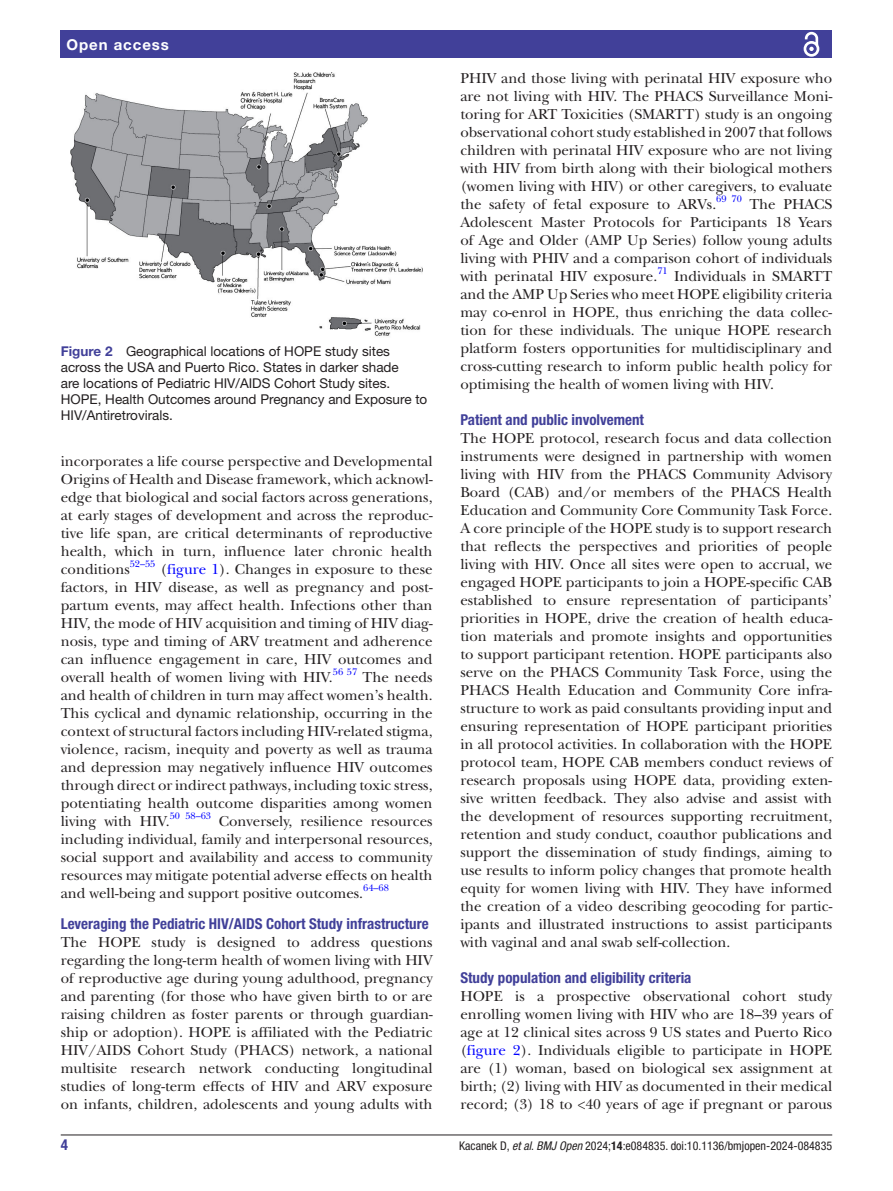
<style>
.page{position:relative;width:893px;height:1191px;background:#fff}
.page>*{position:absolute;margin:0;border:0;box-sizing:border-box;transform-origin:0 0}
.t1{font:15px/18px "New Baskerville";color:#231f20;text-align:justify}
.t2{font:700 condensed 15px "Helvetica Neue LT Std";color:#414099}
.t3{font:700 15px "Helvetica Neue LT Std";letter-spacing:.065em;color:#fff}
.t4{font:13.5px/16.2px "Helvetica Neue LT Std";color:#231f20}
.t5{font:condensed 12px "Helvetica Neue LT Std";color:#231f20}
.t6{font:9.9px "New Baskerville";color:#00f}
.s1{font-weight:700;color:#414099}
.s2{color:#00f}
.s3{font-style:italic}
.s4{font-weight:700}
</style>
<div class="page">
<hr style="left:61px;top:1134px;width:771px;height:1px;background:#231f20">
<div style="left:61px;top:31px;width:771px;height:27px;background:#414099"></div>
<svg style="left:803px;top:31px;width:17px;height:26px"></svg>
<img style="left:71px;top:73px;width:351px;height:263px">
<p class="t3" style="left:66px;top:35px;width:104px">Open access</p>
<p class="t4" style="left:61px;top:342px;width:368px"><span class="s1">Figure 2</span> Geographical locations of HOPE study sites across the USA and Puerto Rico. States in darker shade<br>are locations of Pediatric HIV/AIDS Cohort Study sites.<br>HOPE, Health Outcomes around Pregnancy and Exposure to HIV/Antiretrovirals.</p>
<p class="t1" style="left:61px;top:452px;width:373px">incorporates a life course perspective and Developmental Origins of Health and Disease framework, which acknowl&shy;edge that biological and social factors across generations, at early stages of development and across the reproduc&shy;tive life span, are critical determinants of reproductive health, which in turn, influence later chronic health conditions</p>
<p class="t6" style="left:130px;top:558px;width:27px">52–55</p>
<p class="t1" style="left:61px;top:560px;width:373px;text-indent:100px">(<span class="s2">figure 1</span>). Changes in exposure to these factors, in HIV disease, as well as pregnancy and post&shy;partum events, may affect health. Infections other than HIV, the mode of HIV acquisition and timing of HIV diag&shy;nosis, type and timing of ARV treatment and adherence can influence engagement in care, HIV outcomes and overall health of women living with HIV.</p>
<p class="t6" style="left:333px;top:666px;width:26px">56 57</p>
<p class="t1" style="left:61px;top:668px;width:373px;text-indent:302px">The needs and health of children in turn may affect women’s health.<br>This cyclical and dynamic relationship, occurring in the context of structural factors including HIV-related stigma, violence, racism, inequity and poverty as well as trauma and depression may negatively influence HIV outcomes through direct or indirect pathways, including toxic stress, potentiating health outcome disparities among women living with HIV.<sup>50</sup> <sup>58–63</sup></p>
<p class="t1" style="left:61px;top:812px;width:373px;text-indent:158px">Conversely, resilience resources including individual, family and interpersonal resources, social support and availability and access to community resources may mitigate potential adverse effects on health and well-being and support positive outcomes.</p>
<p class="t6" style="left:363px;top:882px;width:27px">64–68</p>
<p class="t2" style="left:61px;top:915px;width:369px">Leveraging the Pediatric HIV/AIDS Cohort Study infrastructure</p>
<p class="t1" style="left:61px;top:933px;width:373px">The HOPE study is designed to address questions regarding the long-term health of women living with HIV of reproductive age during young adulthood, pregnancy and parenting (for those who have given birth to or are raising children as foster parents or through guardian&shy;ship or adoption). HOPE is affiliated with the Pediatric HIV/AIDS Cohort Study (PHACS) network, a national multisite research network conducting longitudinal studies of long-term effects of HIV and ARV exposure on infants, children, adolescents and young adults with</p>
<p class="t1" style="left:460px;top:69px;width:373px">PHIV and those living with perinatal HIV exposure who are not living with HIV. The PHACS Surveillance Moni&shy;toring for ART Toxicities (SMARTT) study is an ongoing observational cohort study established in 2007 that follows children with perinatal HIV exposure who are not living with HIV from birth along with their biological mothers (women living with HIV) or other caregivers, to evaluate the safety of fetal exposure to ARVs.</p>
<p class="t6" style="left:716px;top:193px;width:27px">69 70</p>
<p class="t1" style="left:460px;top:195px;width:373px;text-indent:289px">The PHACS Adolescent Master Protocols for Participants 18 Years of Age and Older (AMP Up Series) follow young adults living with PHIV and a comparison cohort of individuals with perinatal HIV exposure.</p>
<p class="t6" style="left:657px;top:265px;width:12px">71</p>
<p class="t1" style="left:460px;top:267px;width:373px;text-indent:214px">Individuals in SMARTT and the AMP Up Series who meet HOPE eligibility criteria may co-enrol in HOPE, thus enriching the data collec&shy;tion for these individuals. The unique HOPE research platform fosters opportunities for multidisciplinary and cross-cutting research to inform public health policy for optimising the health of women living with HIV.</p>
<p class="t2" style="left:460px;top:411px;width:185px">Patient and public involvement</p>
<p class="t1" style="left:460px;top:429px;width:373px">The HOPE protocol, research focus and data collection instruments were designed in partnership with women living with HIV from the PHACS Community Advisory Board (CAB) and/or members of the PHACS Health Education and Community Core Community Task Force.<br>A core principle of the HOPE study is to support research that reflects the perspectives and priorities of people living with HIV. Once all sites were open to accrual, we engaged HOPE participants to join a HOPE-specific CAB established to ensure representation of participants’ priorities in HOPE, drive the creation of health educa&shy;tion materials and promote insights and opportunities to support participant retention. HOPE participants also serve on the PHACS Community Task Force, using the PHACS Health Education and Community Core infra&shy;structure to work as paid consultants providing input and ensuring representation of HOPE participant priorities in all protocol activities. In collaboration with the HOPE protocol team, HOPE CAB members conduct reviews of research proposals using HOPE data, providing exten&shy;sive written feedback. They also advise and assist with the development of resources supporting recruitment, retention and study conduct, coauthor publications and support the dissemination of study findings, aiming to use results to inform policy changes that promote health equity for women living with HIV. They have informed the creation of a video describing geocoding for partic&shy;ipants and illustrated instructions to assist participants with vaginal and anal swab self-collection.</p>
<p class="t2" style="left:460px;top:969px;width:233px">Study population and eligibility criteria</p>
<p class="t1" style="left:460px;top:987px;width:373px">HOPE is a prospective observational cohort study enrolling women living with HIV who are 18–39 years of age at 12 clinical sites across 9 US states and Puerto Rico (<span class="s2">figure 2</span>). Individuals eligible to participate in HOPE are (1) woman, based on biological sex assignment at birth; (2) living with HIV as documented in their medical record; (3) 18 to &lt;40 years of age if pregnant or parous</p>
<p class="t2" style="left:61px;top:1135px;width:9px">4</p>
<p class="t5" style="left:459px;top:1138px;width:374px">Kacanek D, <span class="s3">et al</span>. <span class="s3">BMJ Open</span> 2024;<span class="s4">14</span>:e084835. doi:10.1136/bmjopen-2024-084835</p>
</div>
